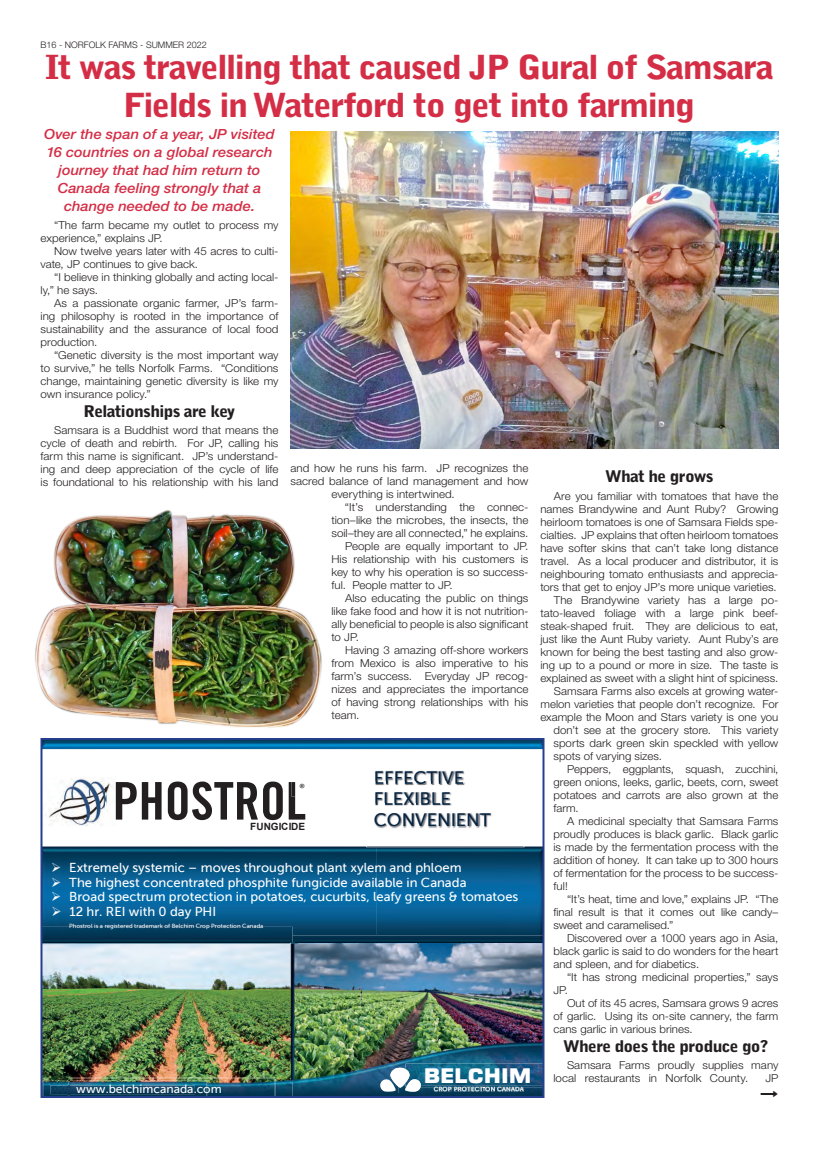
<style>
.page{position:relative;width:819px;height:1152px;background:#fff}
.page>*{position:absolute;margin:0;border:0;box-sizing:border-box;transform-origin:0 0}
.t1{font:700 condensed 52px "Trade Gothic No.20";color:#231f20}
.Headline{font:900 33px/37.9px "Bell Gothic Std";letter-spacing:-.04em;color:#d42e46;text-align:center;scale:1.1 1}
.t2{font:800 20px "Moire";color:#fff}
.t3{font:18px/21px "Museo Sans 500";color:#052440}
.Subhead{font:900 16px "Bell Gothic Std";letter-spacing:-.04em;color:#231f20;scale:1.1 1}
.Lead_in{font:italic 500 14px/18px "Helvetica Neue";color:#d42e46;text-align:center;scale:1.05 1}
.t4{font:13px "Museo Sans 500";letter-spacing:-.005em;color:#fff}
.t5{font:12px "Museo Sans 500";letter-spacing:.005em;color:#fff}
.t6{font:12px "Calibri";color:#231f20}
.Body_Copy{font:300 11px/13px "Helvetica Neue";color:#231f20;text-align:justify;scale:1.04 1}
.Body_Copy-2{font:300 11px/13px "Helvetica Neue";color:#231f20;text-align:justify;scale:1.05 1}
.t7{font:700 10px "Arial";color:#231f20}
.t8{font:300 9px "Helvetica Neue";color:#231f20}
.t9{font:6px "Museo Sans 500";letter-spacing:.01em;color:#fff}
.t10{font:6px "Museo Sans 500";letter-spacing:.06em;color:#fff}
</style>
<div class="page">
<img style="left:293px;top:936px;width:248px;height:159px">
<img style="left:43px;top:936px;width:250px;height:159px">
<img style="left:43px;top:741px;width:498px;height:8px">
<img style="left:291px;top:1041px;width:3px;height:41px">
<img style="left:43px;top:1080px;width:25px;height:15px">
<img style="left:51px;top:1086px;width:17px;height:8px">
<img style="left:398px;top:1087px;width:143px;height:6px">
<img style="left:406px;top:1064px;width:135px;height:23px">
<svg style="left:380px;top:1068px;width:41px;height:24px"></svg>
<svg style="left:434px;top:1087px;width:90px;height:4px"></svg>
<img style="left:43px;top:846px;width:498px;height:90px">
<img style="left:43px;top:943px;width:248px;height:1px">
<img style="left:49px;top:778px;width:56px;height:48px">
<img style="left:68px;top:1078px;width:207px;height:17px">
<svg style="left:68px;top:1080px;width:1px;height:15px"></svg>
<img style="left:366px;top:846px;width:158px;height:2px">
<svg style="left:374px;top:770px;width:118px;height:59px"></svg>
<svg style="left:105px;top:783px;width:8px;height:28px"></svg>
<div style="left:40px;top:738px;width:504px;height:360px;border:2px solid #253f8e"></div>
<img style="left:291px;top:131px;width:487px;height:318px">
<img style="left:35px;top:510px;width:287px;height:218px">
<p class="t8" style="left:41px;top:39px;width:168px">B16 - NORFOLK FARMS - SUMMER 2022</p>
<p class="Headline" style="left:45px;top:48px;width:664px">It was travelling that caused JP Gural of Samsara<br>Fields in Waterford to get into farming</p>
<p class="Lead_in" style="left:44px;top:125px;width:221px">Over the span of a year, JP visited<br>16 countries on a global research journey that had him return to<br>Canada feeling strongly that a change needed to be made.</p>
<p class="Body_Copy-2" style="left:41px;top:218px;width:228px;text-indent:14px">“The farm became my outlet to process my experience,” explains JP.</p>
<p class="Body_Copy-2" style="left:41px;top:244px;width:228px;text-indent:14px">Now twelve years later with 45 acres to culti&shy;vate, JP continues to give back.</p>
<p class="Body_Copy-2" style="left:41px;top:270px;width:228px;text-indent:14px">“I believe in thinking globally and acting local&shy;ly,” he says.</p>
<p class="Body_Copy-2" style="left:41px;top:296px;width:228px;text-indent:14px">As a passionate organic farmer, JP’s farm&shy;ing philosophy is rooted in the importance of sustainability and the assurance of local food production.</p>
<p class="Body_Copy-2" style="left:41px;top:348px;width:228px;text-indent:14px">“Genetic diversity is the most important way to survive,” he tells Norfolk Farms. “Conditions change, maintaining genetic diversity is like my own insurance policy.”</p>
<p class="Subhead" style="left:83px;top:402px;width:140px">Relationships are key</p>
<p class="Body_Copy-2" style="left:41px;top:423px;width:228px;text-indent:14px">Samsara is a Buddhist word that means the cycle of death and rebirth. For JP, calling his farm this name is significant. JP’s understand&shy;ing and deep appreciation of the cycle of life is foundational to his relationship with his land</p>
<p class="Body_Copy-2" style="left:291px;top:461px;width:228px">and how he runs his farm. JP recognizes the</p>
<p class="Body_Copy-2" style="left:291px;top:474px;width:228px">sacred balance of land management and how</p>
<p class="Body_Copy-2" style="left:331px;top:488px;width:119px">everything is intertwined.</p>
<p class="Body_Copy-2" style="left:332px;top:501px;width:189px;text-indent:13px">“It’s understanding the connec&shy;tion–like the microbes, the insects, the soil–they are all connected,” he explains.</p>
<p class="Body_Copy-2" style="left:332px;top:540px;width:189px;text-indent:14px">People are equally important to JP.<br>His relationship with his customers is key to why his operation is so success&shy;ful. People matter to JP.</p>
<p class="Body_Copy-2" style="left:332px;top:592px;width:189px;text-indent:14px">Also educating the public on things like fake food and how it is not nutrition&shy;ally beneficial to people is also significant to JP.</p>
<p class="Body_Copy-2" style="left:332px;top:644px;width:189px;text-indent:14px">Having 3 amazing off-shore workers from Mexico is also imperative to his farm’s success. Everyday JP recog&shy;nizes and appreciates the importance of having strong relationships with his team.</p>
<p class="Subhead" style="left:605px;top:467px;width:100px">What he grows</p>
<p class="Body_Copy" style="left:540px;top:489px;width:230px;text-indent:13px">Are you familiar with tomatoes that have the names Brandywine and Aunt Ruby? Growing heirloom tomatoes is one of Samsara Fields spe&shy;cialties. JP explains that often heirloom tomatoes have softer skins that can’t take long distance travel. As a local producer and distributor, it is neighbouring tomato enthusiasts and apprecia&shy;tors that get to enjoy JP’s more unique varieties.</p>
<p class="Body_Copy" style="left:540px;top:593px;width:230px;text-indent:13px">The Brandywine variety has a large po&shy;tato-leaved foliage with a large pink beef&shy;steak-shaped fruit. They are delicious to eat, just like the Aunt Ruby variety. Aunt Ruby’s are known for being the best tasting and also grow&shy;ing up to a pound or more in size. The taste is explained as sweet with a slight hint of spiciness.</p>
<p class="Body_Copy" style="left:554px;top:684px;width:217px">Samsara Farms also excels at growing water-</p>
<p class="Body_Copy" style="left:540px;top:697px;width:230px">melon varieties that people don’t recognize. For</p>
<p class="Body_Copy" style="left:540px;top:710px;width:230px">example the Moon and Stars variety is one you</p>
<p class="Body_Copy" style="left:554px;top:723px;width:218px">don’t see at the grocery store. This variety</p>
<p class="Body_Copy" style="left:554px;top:736px;width:218px">sports dark green skin speckled with yellow</p>
<p class="Body_Copy" style="left:554px;top:749px;width:106px">spots of varying sizes.</p>
<p class="Body_Copy" style="left:554px;top:762px;width:218px;text-indent:13px">Peppers, eggplants, squash, zucchini, green onions, leeks, garlic, beets, corn, sweet potatoes and carrots are also grown at the farm.</p>
<p class="Body_Copy" style="left:554px;top:814px;width:218px;text-indent:13px">A medicinal specialty that Samsara Farms proudly produces is black garlic. Black garlic is made by the fermentation process with the addition of honey. It can take up to 300 hours of fermentation for the process to be success&shy;ful!</p>
<p class="Body_Copy" style="left:554px;top:892px;width:218px;text-indent:13px">“It’s heat, time and love,” explains JP. “The final result is that it comes out like candy– sweet and caramelised.”</p>
<p class="Body_Copy" style="left:554px;top:931px;width:218px;text-indent:13px">Discovered over a 1000 years ago in Asia, black garlic is said to do wonders for the heart and spleen, and for diabetics.</p>
<p class="Body_Copy" style="left:554px;top:970px;width:218px;text-indent:13px">“It has strong medicinal properties,” says<br>JP.</p>
<p class="Body_Copy" style="left:554px;top:996px;width:218px;text-indent:13px">Out of its 45 acres, Samsara grows 9 acres of garlic. Using its on-site cannery, the farm cans garlic in various brines.</p>
<p class="Subhead" style="left:563px;top:1037px;width:188px">Where does the produce go?</p>
<p class="Body_Copy-2" style="left:553px;top:1058px;width:216px;text-indent:14px">Samsara Farms proudly supplies many local restaurants in Norfolk County.</p>
<p class="t3" style="left:374px;top:767px;width:92px">EFFECTIVE<br>FLEXIBLE</p>
<p class="t1" style="left:113px;top:769px;width:195px">PHOSTROL</p>
<p class="t7" style="left:250px;top:820px;width:56px">FUNGICIDE</p>
<p class="t6" style="left:299px;top:780px;width:8px">®</p>
<p class="t3" style="left:374px;top:809px;width:118px">CONVENIENT</p>
<p class="t4" style="left:51px;top:860px;width:412px">➢ Extremely systemic – moves throughout plant xylem and phloem</p>
<p class="t4" style="left:51px;top:875px;width:417px">➢ The highest concentrated phosphite fungicide available in Canada</p>
<p class="t4" style="left:51px;top:890px;width:469px">➢ Broad spectrum protection in potatoes, cucurbits, leafy greens &amp; tomatoes</p>
<p class="t4" style="left:51px;top:904px;width:166px">➢ 12 hr. REI with 0 day PHI</p>
<p class="t9" style="left:69px;top:923px;width:196px">Phostrol is a registered trademark of Belchim Crop Protection Canada</p>
<p class="t2" style="left:424px;top:1063px;width:109px">BELCHIM</p>
<p class="Body_Copy-2" style="left:765px;top:1071px;width:14px">JP</p>
<p class="t5" style="left:76px;top:1083px;width:147px">www.belchimcanada.com</p>
<p class="t5" style="left:50px;top:1083px;width:147px">www.belchimcanad .com</p>
<p class="t10" style="left:434px;top:1086px;width:91px">CROP PROTECTION CANADA</p>
</div>
